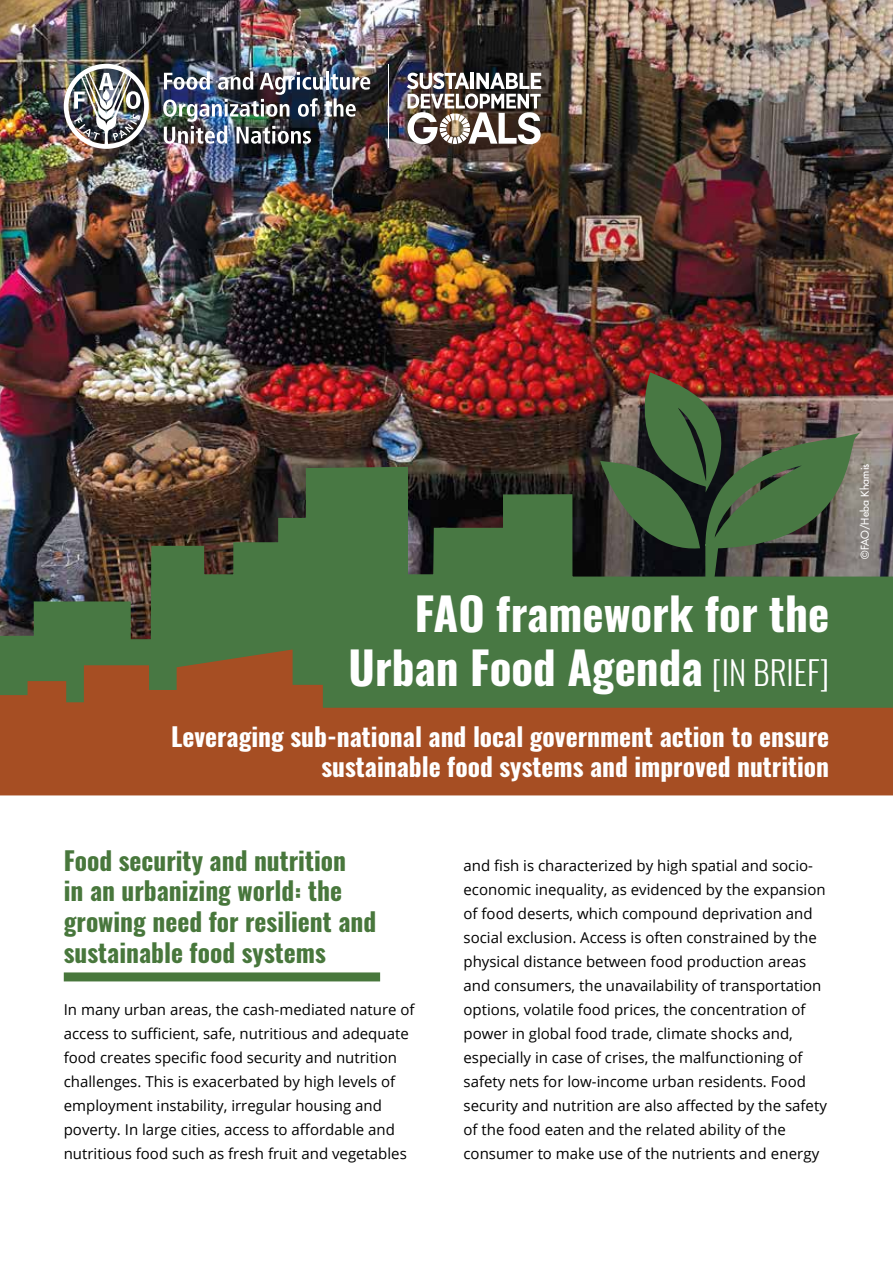
<style>
.page{position:relative;width:893px;height:1263px;background:#fff}
.page>*{position:absolute;margin:0;border:0;box-sizing:border-box;transform-origin:0 0}
.t1{font:700 45px/54px "Oswald";color:#fff;text-align:right}
.t2{font:700 25.5px/30.6px "Oswald";color:#fff;text-align:right}
.t3{font:700 25.5px/30.6px "Oswald";color:#48773c}
.t4{font:15px/24px "Open Sans";color:#000}
.t5{font:500 10.5px "Futura Std";letter-spacing:.02em;color:#fff}
.s1{font-weight:300;font-size:33px}
</style>
<div class="page">
<img style="left:0;top:0;width:893px;height:475px">
<div style="left:64px;top:972px;width:316px;height:9px;background:#48773c"></div>
<img style="left:407px;top:73px;width:134px;height:71px">
<img style="left:64px;top:64px;width:85px;height:85px">
<img style="left:163px;top:71px;width:207px;height:73px">
<hr style="left:388px;top:65px;width:1px;height:83px;background:#fff">
<img style="left:599px;top:375px;width:257px;height:90px">
<svg style="left:148px;top:465px;width:745px;height:184px;background:#43613c"></svg>
<img style="left:0;top:475px;width:151px;height:174px">
<svg style="left:0;top:649px;width:893px;height:146px;background:#885b2d"></svg>
<h1 class="t1" style="left:349px;top:590px;width:482px">FAO framework for the<br>Urban Food Agenda <span class="s1">[IN BRIEF]</span></h1>
<h2 class="t2" style="left:171px;top:723px;width:659px">Leveraging sub-national and local government action to ensure sustainable food systems and improved nutrition</h2>
<h2 class="t3" style="left:64px;top:847px;width:314px">Food security and nutrition<br>in an urbanizing world: the growing need for resilient and sustainable food systems</h2>
<p class="t4" style="left:64px;top:997px;width:352px">In many urban areas, the cash-mediated nature of access to sufficient, safe, nutritious and adequate food creates specific food security and nutrition challenges. This is exacerbated by high levels of employment instability, irregular housing and poverty. In large cities, access to affordable and nutritious food such as fresh fruit and vegetables</p>
<p class="t4" style="left:463px;top:853px;width:365px">and fish is characterized by high spatial and socio&shy;economic inequality, as evidenced by the expansion of food deserts, which compound deprivation and social exclusion. Access is often constrained by the physical distance between food production areas and consumers, the unavailability of transportation options, volatile food prices, the concentration of power in global food trade, climate shocks and, especially in case of crises, the malfunctioning of safety nets for low-income urban residents. Food security and nutrition are also affected by the safety of the food eaten and the related ability of the consumer to make use of the nutrients and energy</p>
<p class="t5" style="left:858px;top:559px;width:97px;rotate:-90deg">©FAO/Heba Khamis</p>
</div>
